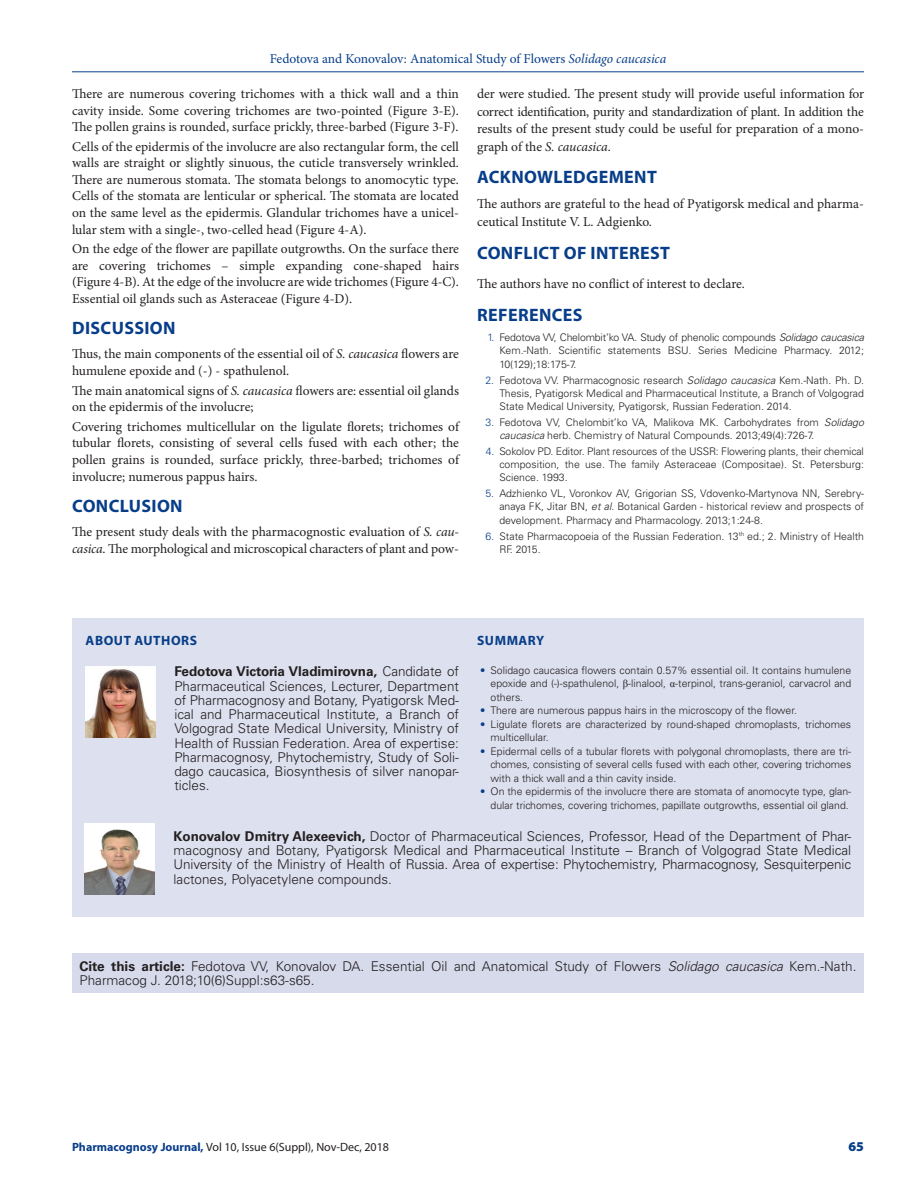
<style>
.page{position:relative;width:918px;height:1188px;background:#fff}
.page>*{position:absolute;margin:0;border:0;box-sizing:border-box;transform-origin:0 0}
._1_HD{font:700 18px "Myriad Pro";letter-spacing:.02em;color:#083e89}
.TXT{font:13.5px/16.5px "Minion Pro";letter-spacing:-.005em;color:#231f20;text-align:justify}
.ABS_AU_TX{font:300 13.5px/14.2px "Univers LT Std";color:#231f20;text-align:justify}
.ABS_TXT{font:300 13.5px/14.2px "Univers LT Std";color:#231f20}
.t1{font:13.5px "Minion Pro";letter-spacing:-.005em;color:#083e89}
.ABS_HD{font:700 13.5px "Myriad Pro";letter-spacing:.04em;color:#083e89}
.RRH{font:900 13.5px "Myriad Pro";color:#083e89}
.RRH-2{font:12px "Myriad Pro";color:#231f20}
.t2{font:300 10.5px/13px "Univers LT Std";color:#231f20;text-align:justify}
.s1{font-style:italic}
.s2{color:#083e89}
.s3{font-weight:700}
.s4{font-family:"Times New Roman";font-weight:400}
.s5{font-weight:700;color:#083e89}
</style>
<div class="page">
<hr style="left:72px;top:72px;width:792px;height:1px;background:#083e89">
<div style="left:72px;top:954px;width:792px;height:39px;background:#d6daeb"></div>
<div style="left:72px;top:618px;width:792px;height:299px;background:#dde0ee"></div>
<img style="left:86px;top:667px;width:69px;height:71px">
<img style="left:85px;top:824px;width:69px;height:71px">
<p class="t1" style="left:270px;top:50px;width:398px">Fedotova and Konovalov: Anatomical Study of Flowers <span class="s1">Solidago caucasica</span></p>
<p class="TXT" style="left:72px;top:85px;width:389px">There are numerous covering trichomes with a thick wall and a thin cavity inside. Some covering trichomes are two-pointed (Figure 3-E).<br>The pollen grains is rounded, surface prickly, three-barbed (Figure 3-F).</p>
<p class="TXT" style="left:72px;top:138px;width:389px">Cells of the epidermis of the involucre are also rectangular form, the cell walls are straight or slightly sinuous, the сuticle transversely wrinkled.<br>There are numerous stomata. The stomata belongs to anomocytic type.<br>Cells of the stomata are lenticular or spherical. The stomata are located on the same level as the epidermis. Glandular trichomes have a unicel&shy;lular stem with a single-, two-celled head (Figure 4-A).</p>
<p class="TXT" style="left:72px;top:241px;width:389px">On the edge of the flower are papillate outgrowths. On the surface there are covering trichomes – simple expanding cone-shaped hairs (Figure 4-B). At the edge of the involucre are wide trichomes (Figure 4-C).<br>Essential oil glands such as Asteraceae (Figure 4-D).</p>
<p class="_1_HD" style="left:72px;top:317px;width:105px">DISCUSSION</p>
<p class="TXT" style="left:72px;top:346px;width:389px">Thus, the main components of the essential oil of <span class="s1">S. caucasica</span> flowers are humulene epoxide and (-) - spathulenol.</p>
<p class="TXT" style="left:72px;top:382px;width:388px">The main anatomical signs of <span class="s1">S. caucasica</span> flowers are: essential oil glands on the epidermis of the involucre;</p>
<p class="TXT" style="left:72px;top:418px;width:389px">Covering trichomes multicellular on the ligulate florets; trichomes of tubular florets, consisting of several cells fused with each other; the pollen grains is rounded, surface prickly, three-barbed; trichomes of involucre; numerous pappus hairs.</p>
<p class="_1_HD" style="left:72px;top:494px;width:112px">CONCLUSION</p>
<p class="TXT" style="left:72px;top:524px;width:389px">The present study deals with the pharmacognostic evaluation of <span class="s1">S. cau&shy;casica</span>. The morphological and microscopical characters of plant and pow-</p>
<p class="TXT" style="left:477px;top:85px;width:389px;line-height:17.5px">der were studied. The present study will provide useful information for correct identification, purity and standardization of plant. In addition the results of the present study could be useful for preparation of a mono&shy;graph of the <span class="s1">S. caucasica</span>.</p>
<p class="_1_HD" style="left:477px;top:166px;width:181px">ACKNOWLEDGEMENT</p>
<p class="TXT" style="left:477px;top:195px;width:389px;line-height:17.5px">The authors are grateful to the head of Pyatigorsk medical and pharma&shy;ceutical Institute V. L. Adgienko.</p>
<p class="_1_HD" style="left:477px;top:241px;width:194px">CONFLICT OF INTEREST</p>
<p class="TXT" style="left:477px;top:276px;width:269px">The authors have no conflict of interest to declare.</p>
<p class="_1_HD" style="left:477px;top:303px;width:107px">REFERENCES</p>
<p class="t2" style="left:499px;top:331px;width:366px;text-indent:-12px"><span class="s2">1.</span> Fedotova VV, Chelombit’ko VA. Study of phenolic compounds <span class="s1">Solidago caucasica </span>Kem.-Nath. Scientific statements BSU. Series Medicine Pharmacy. 2012; 10(129);18:175-7.</p>
<p class="t2" style="left:499px;top:373px;width:366px;text-indent:-14px"><span class="s2">2.</span> Fedotova VV. Pharmacognosic research <span class="s1">Solidago caucasica</span> Kem.-Nath. Ph. D.<br>Thesis, Pyatigorsk Medical and Pharmaceutical Institute, a Branch of Volgograd State Medical University, Pyatigorsk, Russian Federation. 2014.</p>
<p class="t2" style="left:499px;top:416px;width:366px;text-indent:-14px"><span class="s2">3.</span> Fedotova VV, Chelombit’ko VA, Malikova MK. Carbohydrates from <span class="s1">Solidago caucasica</span> herb. Chemistry of Natural Compounds. 2013;49(4):726-7.</p>
<p class="t2" style="left:499px;top:445px;width:366px;text-indent:-14px"><span class="s2">4.</span> Sokolov PD. Editor. Plant resources of the USSR: Flowering plants, their chemical composition, the use. The family Asteraceae (Compositae). St. Petersburg:<br>Science. 1993.</p>
<p class="t2" style="left:499px;top:487px;width:366px;text-indent:-14px"><span class="s2">5.</span> Adzhienko VL, Voronkov AV, Grigorian SS, Vdovenko-Martynova NN, Serebry&shy;anaya FK, Jitar BN, <span class="s1">et al</span>. Botanical Garden - historical review and prospects of development. Pharmacy and Pharmacology. 2013;1:24-8.</p>
<p class="t2" style="left:499px;top:529px;width:366px;text-indent:-14px"><span class="s2">6.</span> State Pharmacopoeia of the Russian Federation. 13<sup>th</sup> ed.; 2. Ministry of Health<br>RF. 2015.</p>
<p class="ABS_HD" style="left:86px;top:632px;width:113px">ABOUT AUTHORS</p>
<p class="ABS_AU_TX" style="left:174px;top:664px;width:286px"><span class="s3">Fedotova Victoria Vladimirovna,</span> Candidate of Pharmaceutical Sciences, Lecturer, Department of Pharmacognosy and Botany, Pyatigorsk Med&shy;ical and Pharmaceutical Institute, a Branch of Volgograd State Medical University, Ministry of Health of Russian Federation. Area of expertise:<br>Pharmacognosy, Phytochemistry, Study of Soli&shy;dago caucasica, Biosynthesis of silver nanopar&shy;ticles.</p>
<p class="ABS_HD" style="left:477px;top:632px;width:69px">SUMMARY</p>
<p class="t2" style="left:490px;top:663px;width:362px;line-height:13.5px;text-indent:-10px"><span class="s2">•</span> Solidago caucasica flowers contain 0.57% essential oil. It contains humulene epoxide and (-)-spathulenol, <span class="s4">β</span>-linalool, <span class="s4">α</span>-terpinol, trans-geraniol, carvacrol and others.</p>
<p class="t2" style="left:480px;top:704px;width:318px"><span class="s2">•</span> There are numerous pappus hairs in the microscopy of the flower.</p>
<p class="t2" style="left:490px;top:717px;width:362px;line-height:13.5px;text-indent:-10px"><span class="s2">•</span> Ligulate florets are characterized by round-shaped chromoplasts, trichomes multicellular.</p>
<p class="t2" style="left:490px;top:744px;width:362px;line-height:13.5px;text-indent:-10px"><span class="s2">•</span> Epidermal cells of a tubular florets with polygonal chromoplasts, there are tri&shy;chomes, consisting of several cells fused with each other, covering trichomes with a thick wall and a thin cavity inside.</p>
<p class="t2" style="left:480px;top:785px;width:373px;line-height:13.5px;text-align:right"><span class="s2">•</span> On the epidermis of the involucre there are stomata of anomocyte type, glan&shy;dular trichomes, covering trichomes, papillate outgrowths, essential oil gland.</p>
<p class="ABS_AU_TX" style="left:174px;top:829px;width:679px"><span class="s3">Konovalov Dmitry Alexeevich,</span> Doctor of Pharmaceutical Sciences, Professor, Head of the Department of Phar&shy;macognosy and Botany, Pyatigorsk Medical and Pharmaceutical Institute – Branch of Volgograd State Medical University of the Ministry of Health of Russia. Area of expertise: Phytochemistry, Pharmacognosy, Sesquiterpenic lactones, Polyacetylene compounds.</p>
<p class="ABS_TXT" style="left:80px;top:959px;width:779px"><span class="s3">Cite this article:</span> Fedotova VV, Konovalov DA. Essential Oil and Anatomical Study of Flowers <span class="s1">Solidago caucasica</span> Kem.-Nath.<br>Pharmacog J. 2018;10(6)Suppl:s63-s65.</p>
<p class="RRH-2" style="left:72px;top:1139px;width:319px"><span class="s5">Pharmacognosy Journal,</span> Vol 10, Issue 6(Suppl), Nov-Dec, 2018</p>
<p class="RRH" style="left:849px;top:1137px;width:17px">65</p>
</div>
